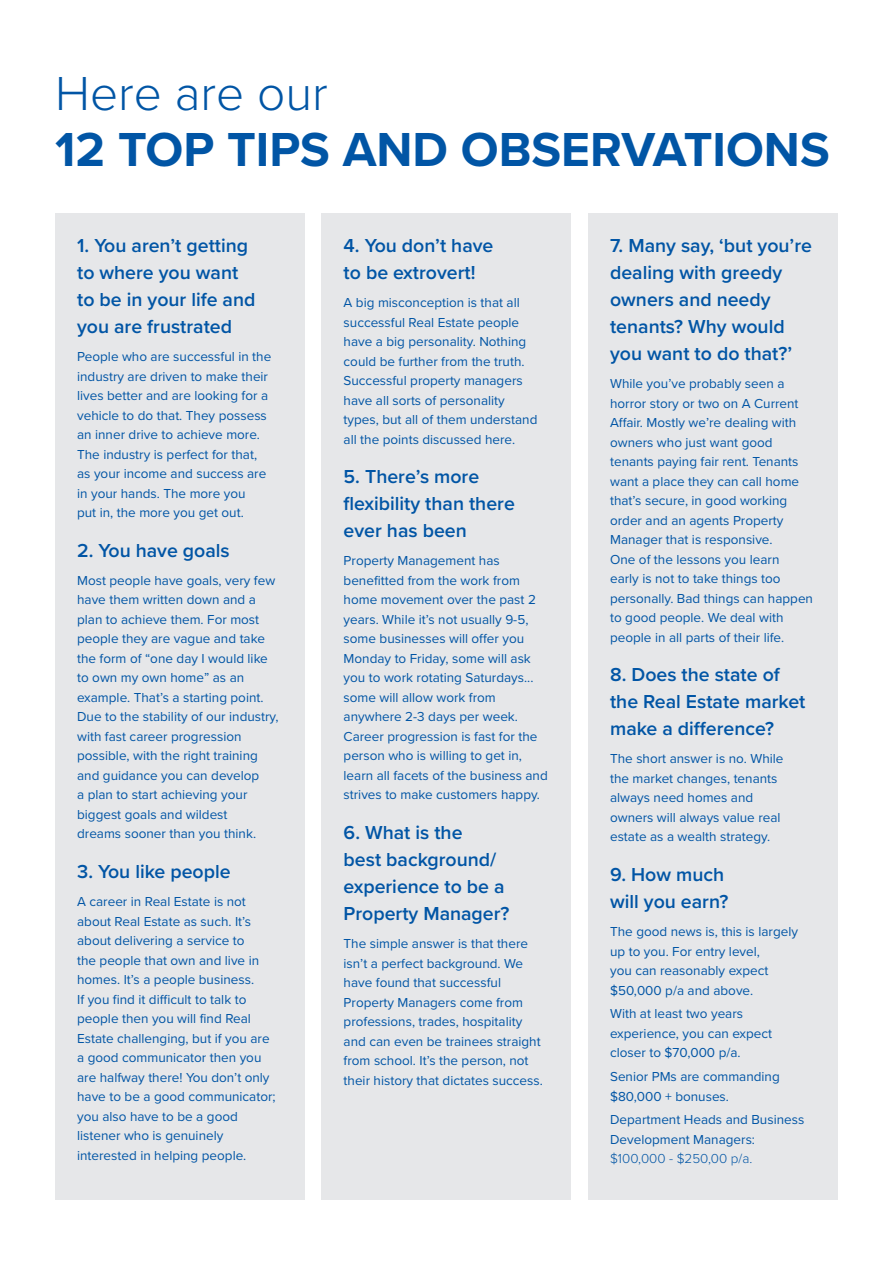
<style>
.page{position:relative;width:893px;height:1263px;background:#fff}
.page>*{position:absolute;margin:0;border:0;box-sizing:border-box;transform-origin:0 0}
.t1{font:700 49.5px/55.5px "Proxima Nova";color:#0155a5}
.t2{font:600 19.5px/27px "Proxima Nova";color:#0155a5}
.t3{font:13.5px/19.5px "Proxima Nova";color:#0155a5}
.s1{font-weight:300}
</style>
<div class="page">
<div style="left:55px;top:213px;width:250px;height:986px;background:#e6e7e9"></div>
<div style="left:322px;top:213px;width:249px;height:986px;background:#e6e7e9"></div>
<div style="left:588px;top:213px;width:250px;height:986px;background:#e6e7e9"></div>
<p class="t1" style="left:55px;top:65px;width:776px"><span class="s1">Here are our<br></span>12 TOP TIPS AND OBSERVATIONS</p>
<p class="t2" style="left:77px;top:231px;width:180px">1. You aren’t getting to where you want to be in your life and you are frustrated</p>
<p class="t3" style="left:77px;top:346px;width:196px">People who are successful in the industry are driven to make their lives better and are looking for a vehicle to do that. They possess an inner drive to achieve more.<br>The industry is perfect for that, as your income and success are in your hands. The more you<br>put in, the more you get out.</p>
<p class="t2" style="left:77px;top:536px;width:154px">2. You have goals</p>
<p class="t3" style="left:77px;top:570px;width:203px">Most people have goals, very few have them written down and a plan to achieve them. For most people they are vague and take the form of “one day I would like to own my own home” as an example. That’s a starting point.<br>Due to the stability of our industry, with fast career progression possible, with the right training and guidance you can develop<br>a plan to start achieving your biggest goals and wildest<br>dreams sooner than you think.</p>
<p class="t2" style="left:77px;top:857px;width:155px">3. You like people</p>
<p class="t3" style="left:77px;top:891px;width:200px">A career in Real Estate is not about Real Estate as such. It’s about delivering a service to<br>the people that own and live in homes. It’s a people business.<br>If you find it difficult to talk to people then you will find Real<br>Estate challenging, but if you are a good communicator then you are halfway there! You don’t only have to be a good communicator; you also have to be a good listener who is genuinely interested in helping people.</p>
<p class="t2" style="left:344px;top:231px;width:151px">4. You don’t have to be extrovert!</p>
<p class="t3" style="left:344px;top:292px;width:195px">A big misconception is that all successful Real Estate people have a big personality. Nothing could be further from the truth.<br>Successful property managers have all sorts of personality types, but all of them understand all the points discussed here.</p>
<p class="t2" style="left:344px;top:463px;width:173px">5. There’s more flexibility than there ever has been</p>
<p class="t3" style="left:344px;top:550px;width:206px">Property Management has benefitted from the work from home movement over the past 2 years. While it’s not usually 9-5, some businesses will offer you<br>Monday to Friday, some will ask you to work rotating Saturdays... some will allow work from anywhere 2-3 days per week.<br>Career progression is fast for the person who is willing to get in, learn all facets of the business and strives to make customers happy.</p>
<p class="t2" style="left:344px;top:818px;width:167px">6. What is the<br>best background/ experience to be a<br>Property Manager?</p>
<p class="t3" style="left:344px;top:933px;width:201px">The simple answer is that there isn’t a perfect background. We have found that successful<br>Property Managers come from professions, trades, hospitality and can even be trainees straight from school. It’s the person, not their history that dictates success.</p>
<p class="t2" style="left:610px;top:231px;width:203px">7. Many say, ‘but you’re dealing with greedy owners and needy tenants? Why would you want to do that?’</p>
<p class="t3" style="left:610px;top:373px;width:204px">While you’ve probably seen a horror story or two on A Current<br>Affair. Mostly we’re dealing with owners who just want good tenants paying fair rent. Tenants want a place they can call home that’s secure, in good working order and an agents Property<br>Manager that is responsive.<br>One of the lessons you learn<br>early is not to take things too personally. Bad things can happen to good people. We deal with people in all parts of their life.</p>
<p class="t2" style="left:610px;top:661px;width:197px">8. Does the state of the Real Estate market make a difference?</p>
<p class="t3" style="left:610px;top:748px;width:175px">The short answer is no. While the market changes, tenants always need homes and owners will always value real estate as a wealth strategy.</p>
<p class="t2" style="left:610px;top:860px;width:120px">9. How much will you earn?</p>
<p class="t3" style="left:610px;top:921px;width:189px">The good news is, this is largely up to you. For entry level,<br>you can reasonably expect $50,000 p/a and above.</p>
<p class="t3" style="left:610px;top:1003px;width:164px">With at least two years experience, you can expect closer to $70,000 p/a.</p>
<p class="t3" style="left:610px;top:1066px;width:171px">Senior PMs are commanding $80,000 + bonuses.</p>
<p class="t3" style="left:610px;top:1109px;width:196px">Department Heads and Business<br>Development Managers: <span class="s1">$100,000 - $250,00 p/a.</span></p>
</div>
